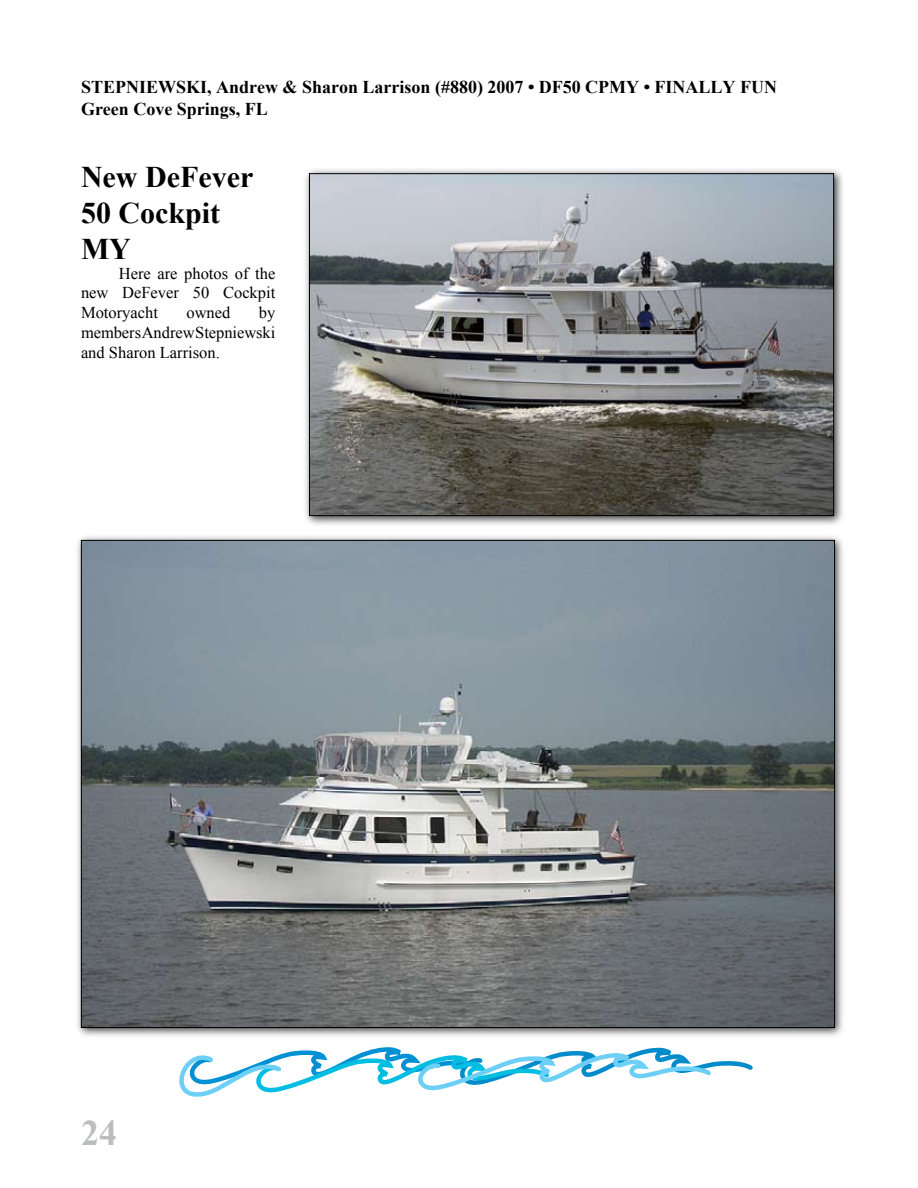
<style>
.page{position:relative;width:918px;height:1188px;background:#fff}
.page>*{position:absolute;margin:0;border:0;box-sizing:border-box;transform-origin:0 0}
.t1{font:700 36px "Times New Roman";color:#bcbdbf}
.t2{font:700 30px/36px "Times New Roman";color:#000}
.t3{font:700 18px/21.6px "Times New Roman";color:#000}
.t4{font:16.5px/19.8px "Times New Roman";color:#000;text-align:justify}
</style>
<div class="page">
<div style="left:74px;top:533px;width:773px;height:506px;background:#000;opacity:.75"></div>
<img style="left:83px;top:542px;width:750px;height:484px">
<div style="left:302px;top:166px;width:544px;height:361px;background:#000;opacity:.75"></div>
<img style="left:311px;top:175px;width:521px;height:339px">
<svg style="left:179px;top:1047px;width:574px;height:50px"></svg>
<p class="t3" style="left:81px;top:76px;width:698px">STEPNIEWSKI, Andrew &amp; Sharon Larrison (#880) 2007 • DF50 CPMY • FINALLY FUN<br>Green Cove Springs, FL</p>
<h2 class="t2" style="left:81px;top:158px;width:174px">New DeFever<br>50 Cockpit<br>MY</h2>
<p class="t4" style="left:81px;top:263px;width:196px;text-indent:38px">Here are photos of the new DeFever 50 Cockpit Motoryacht</p>
<p class="t4" style="left:81px;top:303px;width:196px;text-indent:178px">by members Andrew Stepniewski and Sharon Larrison.</p>
<p class="t4" style="left:186px;top:303px;width:45px">owned</p>
<h1 class="t1" style="left:81px;top:1108px;width:18px">24</h1>
</div>
